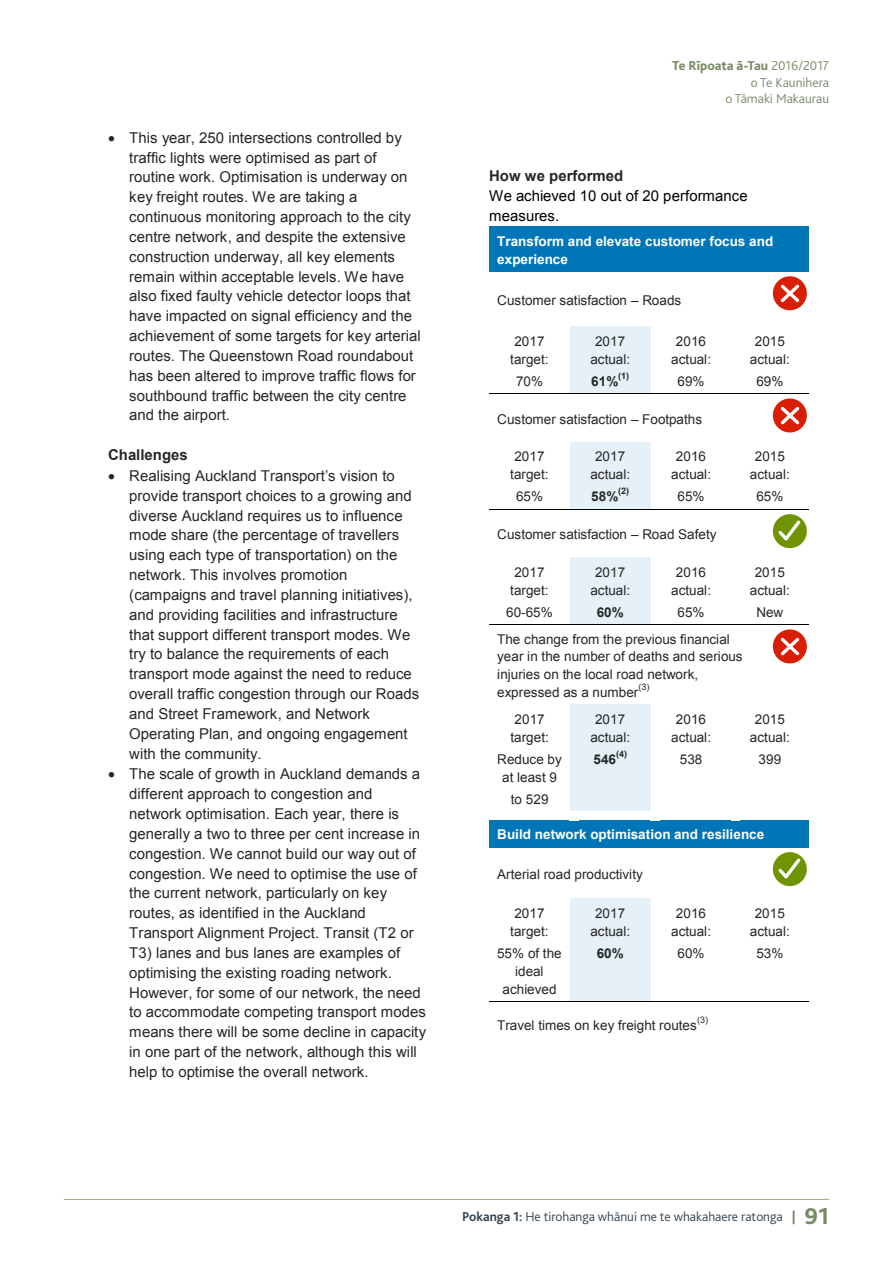
<style>
.page{position:relative;width:893px;height:1263px;background:#fff}
.page>*{position:absolute;margin:0;border:0;box-sizing:border-box;transform-origin:0 0}
.t1{font:15px/19.8px "Arial";color:#262626}
.t2{font:15px/20px "Arial";color:#000}
.t3{font:700 15px "Arial";color:#262626}
.t4{font:13.5px/17.9px "Arial";letter-spacing:.005em;color:#262626;text-align:center}
.t5{font:700 13.5px/18px "Arial";color:#fff}
.t6{font:300 13.5px/16.2px "Bliss";color:#758b65;text-align:right}
.t7{font:300 13.5px "Bliss";color:#33434f}
.t8{font:700 13.5px "Arial";letter-spacing:.005em;color:#262626}
.t9{font:12.75px "Arial";letter-spacing:-.005em;color:#262626}
.t10{font:700 9px "Arial";color:#262626}
.t11{font:9px "Arial";color:#262626}
.s1{font-style:inherit}
.s2{font-weight:800}
.s3{font-weight:700}
.s4{font-weight:800;color:#758b65}
.s5{font-weight:800;font-size:24px;color:#758b65}
</style>
<div class="page">
<hr style="left:64px;top:1199px;width:765px;height:1px;background:#a4a886">
<div style="left:489px;top:227px;width:319px;height:44px;background:#0076b8"></div>
<div style="left:570px;top:327px;width:81px;height:67px;background:#e5f1f7"></div>
<hr style="left:489px;top:393px;width:81px;height:1px;background:#000">
<hr style="left:570px;top:393px;width:81px;height:1px;background:#000">
<hr style="left:651px;top:393px;width:80px;height:1px;background:#000">
<hr style="left:732px;top:393px;width:35px;height:1px;background:#000">
<div style="left:570px;top:442px;width:81px;height:67px;background:#e5f1f7"></div>
<hr style="left:489px;top:509px;width:81px;height:1px;background:#000">
<hr style="left:570px;top:509px;width:81px;height:1px;background:#000">
<hr style="left:651px;top:509px;width:80px;height:1px;background:#000">
<hr style="left:732px;top:509px;width:35px;height:1px;background:#000">
<div style="left:570px;top:558px;width:81px;height:66px;background:#e5f1f7"></div>
<hr style="left:489px;top:624px;width:81px;height:1px;background:#000">
<hr style="left:570px;top:624px;width:81px;height:1px;background:#000">
<hr style="left:651px;top:624px;width:80px;height:1px;background:#000">
<hr style="left:732px;top:624px;width:35px;height:1px;background:#000">
<div style="left:570px;top:704px;width:81px;height:108px;background:#e5f1f7"></div>
<div style="left:489px;top:820px;width:319px;height:27px;background:#0076b8"></div>
<div style="left:570px;top:811px;width:9px;height:9px;background:#fff"></div>
<div style="left:579px;top:811px;width:72px;height:9px;background:#fff"></div>
<div style="left:570px;top:899px;width:81px;height:102px;background:#e5f1f7"></div>
<hr style="left:489px;top:1001px;width:81px;height:1px;background:#000">
<hr style="left:570px;top:1001px;width:81px;height:1px;background:#000">
<hr style="left:651px;top:1001px;width:80px;height:1px;background:#000">
<hr style="left:732px;top:1001px;width:35px;height:1px;background:#000">
<hr style="left:767px;top:1001px;width:41px;height:1px;background:#000">
<svg style="left:772px;top:276px;width:35px;height:35px"></svg>
<svg style="left:767px;top:393px;width:41px;height:40px"></svg>
<svg style="left:767px;top:509px;width:41px;height:40px"></svg>
<svg style="left:767px;top:624px;width:41px;height:40px"></svg>
<svg style="left:772px;top:852px;width:35px;height:35px"></svg>
<p class="t1" style="left:129px;top:128px;width:293px;text-indent:-21px">• This year, 250 intersections controlled by traffic lights were optimised as part of routine work. Optimisation is underway on key freight routes. We are taking a continuous monitoring approach to the city centre network, and despite the extensive construction underway, all key elements remain within acceptable levels. We have also fixed faulty vehicle detector loops that have impacted on signal efficiency and the achievement of some targets for key arterial routes. The Queenstown Road roundabout has been altered to improve traffic flows for southbound traffic between the city centre and the airport.</p>
<p class="t3" style="left:108px;top:445px;width:81px">Challenges</p>
<p class="t1" style="left:129px;top:466px;width:291px;text-indent:-21px">• Realising <span class="s1">Auckland Transport’s vision to </span>provide transport choices to a growing and diverse Auckland requires us to influence mode share (the percentage of travellers using each type of transportation) on the network. This involves promotion (campaigns and travel planning initiatives), and providing facilities and infrastructure that support different transport modes. We try to balance the requirements of each transport mode against the need to reduce overall traffic congestion through our Roads and Street Framework, and Network Operating Plan, and ongoing engagement with the community.</p>
<p class="t1" style="left:129px;top:764px;width:298px;text-indent:-21px">• The scale of growth in Auckland demands a different approach to congestion and network optimisation. Each year, there is generally a two to three per cent increase in congestion. We cannot build our way out of congestion. We need to optimise the use of the current network, particularly on key routes, as identified in the Auckland Transport Alignment Project. Transit (T2 or T3) lanes and bus lanes are examples of optimising the existing roading network.<br>However, for some of our network, the need to accommodate competing transport modes means there will be some decline in capacity in one part of the network, although this will help to optimise the overall network.</p>
<p class="t9" style="left:710px;top:52px;width:100px">Auckland Council</p>
<p class="t9" style="left:748px;top:81px;width:62px">2016/2017</p>
<p class="t6" style="left:672px;top:58px;width:158px"><span class="s2">Te Rīpoata ā-Tau</span> 2016/2017 o Te Kaunihera<br>o Tāmaki Makaurau</p>
<p class="t3" style="left:489px;top:166px;width:136px">How we performed</p>
<p class="t2" style="left:489px;top:186px;width:260px">We achieved 10 out of 20 performance measures.</p>
<p class="t5" style="left:497px;top:232px;width:278px">Transform and elevate customer focus and experience</p>
<p class="t4" style="left:497px;top:291px;width:185px">Customer satisfaction <span class="s1">–</span> Roads</p>
<p class="t4" style="left:510px;top:332px;width:40px">2017 target:</p>
<p class="t4" style="left:516px;top:372px;width:29px">70%</p>
<p class="t4" style="left:590px;top:332px;width:41px">2017 actual:</p>
<p class="t8" style="left:591px;top:372px;width:29px">61%</p>
<p class="t10" style="left:618px;top:370px;width:13px">(1)</p>
<p class="t4" style="left:671px;top:332px;width:41px">2016 actual:</p>
<p class="t4" style="left:677px;top:372px;width:29px">69%</p>
<p class="t4" style="left:750px;top:332px;width:41px">2015 actual:</p>
<p class="t4" style="left:756px;top:372px;width:29px">69%</p>
<p class="t4" style="left:497px;top:410px;width:206px">Customer satisfaction <span class="s1">–</span> Footpaths</p>
<p class="t4" style="left:510px;top:447px;width:40px">2017 target:</p>
<p class="t4" style="left:516px;top:488px;width:29px">65%</p>
<p class="t4" style="left:590px;top:447px;width:41px">2017 actual:</p>
<p class="t8" style="left:591px;top:487px;width:29px">58%</p>
<p class="t10" style="left:618px;top:485px;width:13px">(2)</p>
<p class="t4" style="left:671px;top:447px;width:41px">2016 actual:</p>
<p class="t4" style="left:677px;top:488px;width:29px">65%</p>
<p class="t4" style="left:750px;top:447px;width:41px">2015 actual:</p>
<p class="t4" style="left:756px;top:488px;width:29px">65%</p>
<p class="t4" style="left:497px;top:526px;width:221px">Customer satisfaction <span class="s1">–</span> Road Safety</p>
<p class="t4" style="left:510px;top:563px;width:40px">2017 target:</p>
<p class="t4" style="left:506px;top:603px;width:48px">60-65%</p>
<p class="t4" style="left:671px;top:563px;width:41px">2016 actual:</p>
<p class="t4" style="left:677px;top:603px;width:29px">65%</p>
<p class="t4" style="left:590px;top:563px;width:41px">2017 actual:</p>
<p class="t8" style="left:597px;top:603px;width:29px">60%</p>
<p class="t4" style="left:497px;top:630px;width:247px;text-align:left">The change from the previous financial year in the number of deaths and serious injuries on the local road network, expressed as a number</p>
<p class="t11" style="left:638px;top:681px;width:13px">(3)</p>
<p class="t4" style="left:510px;top:710px;width:40px">2017 target:</p>
<p class="t4" style="left:497px;top:750px;width:66px">Reduce by at least 9</p>
<p class="t4" style="left:511px;top:791px;width:39px">to 529</p>
<p class="t4" style="left:590px;top:710px;width:41px">2017 actual:</p>
<p class="t8" style="left:593px;top:750px;width:24px">546</p>
<p class="t10" style="left:616px;top:747px;width:12px">(4)</p>
<p class="t4" style="left:671px;top:710px;width:41px">2016 actual:</p>
<p class="t4" style="left:680px;top:750px;width:24px">538</p>
<p class="t4" style="left:750px;top:563px;width:41px">2015 actual:</p>
<p class="t4" style="left:756px;top:603px;width:28px">New</p>
<p class="t4" style="left:750px;top:710px;width:41px">2015 actual:</p>
<p class="t4" style="left:758px;top:750px;width:24px">399</p>
<p class="t5" style="left:497px;top:826px;width:268px">Build network optimisation and resilience</p>
<p class="t4" style="left:497px;top:865px;width:147px">Arterial road productivity</p>
<p class="t4" style="left:510px;top:904px;width:40px">2017 target:</p>
<p class="t4" style="left:497px;top:945px;width:66px">55% of the ideal achieved</p>
<p class="t4" style="left:671px;top:904px;width:41px">2016 actual:</p>
<p class="t4" style="left:677px;top:945px;width:29px">60%</p>
<p class="t4" style="left:750px;top:904px;width:41px">2015 actual:</p>
<p class="t4" style="left:756px;top:945px;width:29px">53%</p>
<p class="t4" style="left:590px;top:904px;width:41px">2017 actual:</p>
<p class="t8" style="left:597px;top:944px;width:29px">60%</p>
<p class="t4" style="left:497px;top:1016px;width:201px">Travel times on key freight routes</p>
<p class="t11" style="left:697px;top:1014px;width:12px">(3)</p>
<p class="t7" style="left:462px;top:1208px;width:369px"><span class="s3">Pokanga 1:</span> He tirohanga whānui me te whakahaere ratonga <span class="s4">|</span> <span class="s5">91</span></p>
</div>
